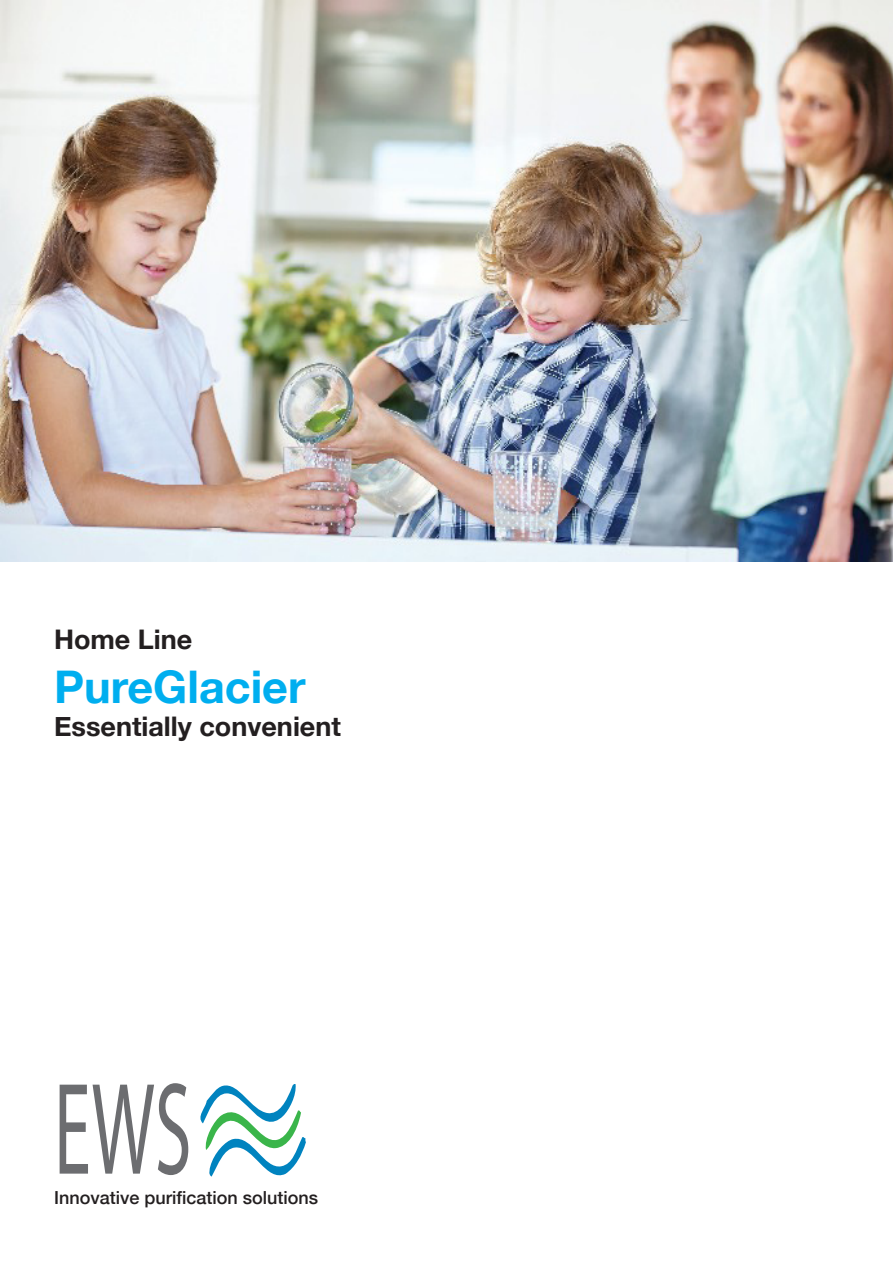
<style>
.page{position:relative;width:893px;height:1263px;background:#fff}
.page>*{position:absolute;margin:0;border:0;box-sizing:border-box;transform-origin:0 0}
.t1{font:132px "Myriad Pro";color:#6c6d70;scale:.57 1}
.t2{font:700 45px "Helvetica Neue";color:#00aeef}
.t3{font:700 27px "Helvetica Neue";color:#231f20}
.t4{font:26.1px "Myriad Pro";color:#231f20;scale:.69 1}
.t5{font:500 18px "Helvetica Neue";color:#231f20}
</style>
<div class="page">
<img style="left:0;top:0;width:893px;height:561px">
<svg style="left:200px;top:1084px;width:106px;height:93px"></svg>
<p class="t3" style="left:54px;top:618px;width:140px">Home Line</p>
<p class="t2" style="left:54px;top:652px;width:253px">PureGlacier</p>
<p class="t3" style="left:54px;top:705px;width:288px">Essentially convenient</p>
<p class="t1" style="left:54px;top:1048px;width:243px">EWS</p>
<p class="t4" style="left:58px;top:1177px;width:365px">Wüst - Systeme für Wassertechnik</p>
<p class="t5" style="left:54px;top:1183px;width:266px">Innovative purification solutions</p>
</div>
